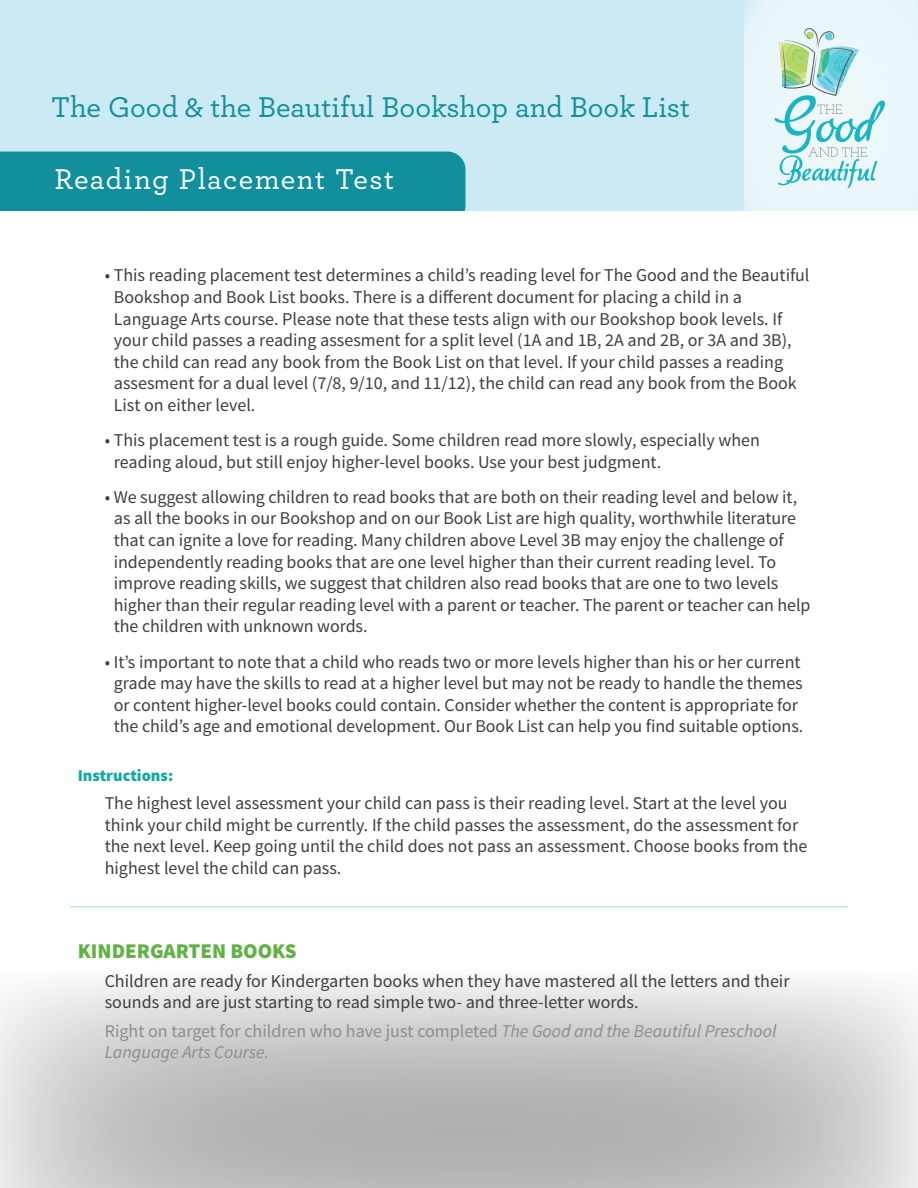
<style>
.page{position:relative;width:918px;height:1188px;background:#fff}
.page>*{position:absolute;margin:0;border:0;box-sizing:border-box;transform-origin:0 0}
.t1{font:500 30px "Archer";color:#118f9c}
.t2{font:500 30px "Archer";letter-spacing:.04em;color:#fff}
.t3{font:900 21px "Source Sans Pro";color:#61b245}
.Main_text{font:18px/21.6px "Source Sans Pro";letter-spacing:-.005em;color:#3e3e3f}
.t4{font:italic 18px/21.6px "Source Sans Pro";color:#8a8c8f}
.t5{font:900 16.5px "Source Sans Pro";color:#13a9a2}
.s1{font-style:normal}
</style>
<div class="page">
<svg style="left:0;top:979px;width:918px;height:209px;background:#cbcbcb"></svg>
<div style="left:0;top:0;width:918px;height:240px;background:#cbeaf3"></div>
<div style="left:0;top:152px;width:465px;height:60px;background:#118f9c"></div>
<hr style="left:70px;top:906px;width:778px;height:2px;background:#bde5f0">
<div style="left:0;top:212px;width:918px;height:53px;background:#fff"></div>
<div style="left:744px;top:0;width:174px;height:243px;background:linear-gradient(to bottom,#e4f4f8,#f3fafc)"></div>
<svg style="left:775px;top:28px;width:110px;height:160px;background:#c1e5e5"></svg>
<p class="t1" style="left:51px;top:85px;width:640px">The Good &amp; the Beautiful Bookshop and Book List</p>
<p class="t2" style="left:55px;top:157px;width:341px">Reading Placement Test</p>
<p class="Main_text" style="left:114px;top:265px;width:697px;text-indent:-9px">• This reading placement test determines a child’s reading level for The Good and the Beautiful Bookshop and Book List books. There is a different document for placing a child in a Language Arts course. Please note that these tests align with our Bookshop book levels. If your child passes a reading assesment for a split level (1A and 1B, 2A and 2B, or 3A and 3B), the child can read any book from the Book List on that level. If your child passes a reading assesment for a dual level (7/8, 9/10, and 11/12), the child can read any book from the Book List on either level.</p>
<p class="Main_text" style="left:114px;top:430px;width:648px;text-indent:-9px">• This placement test is a rough guide. Some children read more slowly, especially when reading aloud, but still enjoy higher-level books. Use your best judgment.</p>
<p class="Main_text" style="left:114px;top:486px;width:698px;text-indent:-9px">• We suggest allowing children to read books that are both on their reading level and below it, as all the books in our Bookshop and on our Book List are high quality, worthwhile literature that can ignite a love for reading. Many children above Level 3B may enjoy the challenge of independently reading books that are one level higher than their current reading level. To improve reading skills, we suggest that children also read books that are one to two levels higher than their regular reading level with a parent or teacher. The parent or teacher can help the children with unknown words.</p>
<p class="Main_text" style="left:105px;top:651px;width:700px;text-align:center">• It’s important to note that a child who reads two or more levels higher than his or her current grade may have the skills to read at a higher level but may not be ready to handle the themes or content higher-level books could contain. Consider whether the content is appropriate for the child’s age and emotional development. Our Book List can help you find suitable options.</p>
<p class="t5" style="left:78px;top:764px;width:97px">Instructions:</p>
<p class="Main_text" style="left:105px;top:793px;width:704px">The highest level assessment your child can pass is their reading level. Start at the level you think your child might be currently. If the child passes the assessment, do the assessment for the next level. Keep going until the child does not pass an assessment. Choose books from the highest level the child can pass.</p>
<p class="t3" style="left:78px;top:937px;width:221px">KINDERGARTEN BOOKS</p>
<p class="Main_text" style="left:105px;top:970px;width:686px">Children are ready for Kindergarten books when they have mastered all the letters and their sounds and are just starting to read simple two- and three-letter words.</p>
<p class="t4" style="left:105px;top:1020px;width:673px"><span class="s1">Right on target for children who have just completed</span> The Good and the Beautiful Preschool<br>Language Arts Course.</p>
</div>
